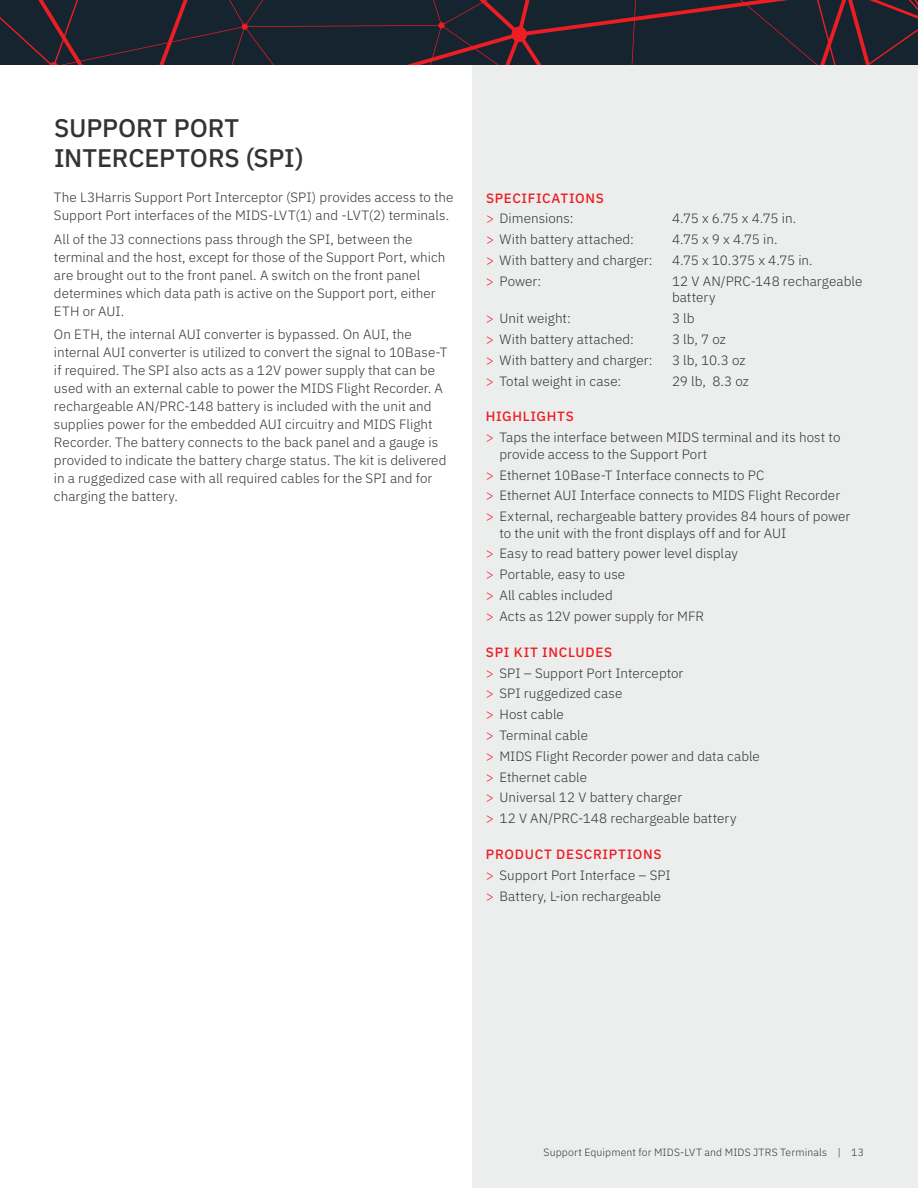
<style>
.page{position:relative;width:918px;height:1188px;background:#fff}
.page>*{position:absolute;margin:0;border:0;box-sizing:border-box;transform-origin:0 0}
.t1{font:500 25.5px/30px "IBM Plex Sans";letter-spacing:-.005em;color:#333334}
.t2{font:300 13.5px/20.9px "IBM Plex Sans";letter-spacing:.005em;color:#333334}
.t3{font:500 13.5px/20.9px "IBM Plex Sans";letter-spacing:.05em;color:#ed1d24}
.t4{font:300 13.5px "IBM Plex Sans";letter-spacing:-.02em;color:#333334}
.t5{font:300 10.5px "IBM Plex Sans";letter-spacing:.015em;color:#333334}
.s1{font-weight:300}
.s2{font-weight:300;color:#333334}
.s3{color:#ed1d24}
.s4{font-weight:500;color:#ed1d24}
</style>
<div class="page">
<div style="left:472px;top:54px;width:446px;height:1134px;background:#eceded"></div>
<svg style="left:0;top:0;width:918px;height:65px;fill:#162430"></svg>
<h1 class="t1" style="left:54px;top:110px;width:251px">SUPPORT PORT<br>INTERCEPTORS (SPI)</h1>
<p class="t2" style="left:54px;top:188px;width:401px;line-height:18px">The L3Harris Support Port Interceptor (SPI) provides access to the<br>Support Port interfaces of the MIDS-LVT(1) and -LVT(2) terminals.</p>
<p class="t2" style="left:54px;top:229px;width:393px;line-height:18px">All of the J3 connections pass through the SPI, between the terminal and the host, except for those of the Support Port, which are brought out to the front panel. A switch on the front panel determines which data path is active on the Support port, either ETH or AUI.</p>
<p class="t2" style="left:54px;top:324px;width:395px;line-height:18px">On ETH, the internal AUI converter is bypassed. On AUI, the internal AUI converter is utilized to convert the signal to 10Base-T if required. The SPI also acts as a 12V power supply that can be used with an external cable to power the MIDS Flight Recorder. A rechargeable AN/PRC-148 battery is included with the unit and supplies power for the embedded AUI circuitry and MIDS Flight Recorder. The battery connects to the back panel and a gauge is provided to indicate the battery charge status. The kit is delivered in a ruggedized case with all required cables for the SPI and for charging the battery.</p>
<p class="t3" style="left:486px;top:186px;width:119px">SPECIFICATIONS <span class="s1">&gt;</span> <span class="s2">Dimensions:</span></p>
<p class="t2" style="left:672px;top:207px;width:126px">4.75 x 6.75 x 4.75 in.</p>
<p class="t2" style="left:486px;top:228px;width:149px"><span class="s3">&gt;</span> With battery attached:</p>
<p class="t2" style="left:672px;top:228px;width:107px">4.75 x 9 x 4.75 in.</p>
<p class="t2" style="left:486px;top:249px;width:168px"><span class="s3">&gt;</span> With battery and charger:</p>
<p class="t4" style="left:672px;top:250px;width:142px">4.75 x 10.375 x 4.75 in.</p>
<p class="t2" style="left:486px;top:269px;width:57px"><span class="s3">&gt;</span> Power:</p>
<p class="t2" style="left:672px;top:272px;width:192px;line-height:16.5px">12 V AN/PRC-148 rechargeable battery</p>
<p class="t2" style="left:486px;top:307px;width:86px"><span class="s3">&gt;</span> Unit weight:</p>
<p class="t2" style="left:672px;top:307px;width:24px">3 lb</p>
<p class="t2" style="left:486px;top:328px;width:149px"><span class="s3">&gt;</span> With battery attached:</p>
<p class="t2" style="left:672px;top:328px;width:55px">3 lb, 7 oz</p>
<p class="t2" style="left:486px;top:348px;width:168px"><span class="s3">&gt;</span> With battery and charger:</p>
<p class="t2" style="left:672px;top:348px;width:75px">3 lb, 10.3 oz</p>
<p class="t2" style="left:486px;top:369px;width:137px"><span class="s3">&gt;</span> Total weight in case:</p>
<p class="t2" style="left:672px;top:369px;width:78px">29 lb, 8.3 oz</p>
<p class="t2" style="left:486px;top:405px;width:356px"><span class="s4">HIGHLIGHTS<br></span><span class="s3">&gt;</span> Taps the interface between MIDS terminal and its host to</p>
<p class="t2" style="left:486px;top:442px;width:366px;text-indent:14px">provide access to the Support Port<br><span class="s3">&gt;</span> Ethernet 10Base-T Interface connects to PC<br><span class="s3">&gt;</span> Ethernet AUI Interface connects to MIDS Flight Recorder <span class="s3">&gt;</span> External, rechargeable battery provides 84 hours of power</p>
<p class="t2" style="left:486px;top:521px;width:302px;text-indent:14px">to the unit with the front displays off and for AUI <span class="s3">&gt;</span> Easy to read battery power level display<br><span class="s3">&gt;</span> Portable, easy to use<br><span class="s3">&gt;</span> All cables included<br><span class="s3">&gt;</span> Acts as 12V power supply for MFR</p>
<p class="t2" style="left:486px;top:640px;width:275px"><span class="s4">SPI KIT INCLUDES<br></span><span class="s3">&gt;</span> SPI – Support Port Interceptor<br><span class="s3">&gt;</span> SPI ruggedized case<br><span class="s3">&gt;</span> Host cable<br><span class="s3">&gt;</span> Terminal cable<br><span class="s3">&gt;</span> MIDS Flight Recorder power and data cable <span class="s3">&gt;</span> Ethernet cable<br><span class="s3">&gt;</span> Universal 12 V battery charger<br><span class="s3">&gt;</span> 12 V AN/PRC-148 rechargeable battery</p>
<p class="t2" style="left:486px;top:843px;width:186px"><span class="s4">PRODUCT DESCRIPTIONS </span><span class="s3">&gt;</span> Support Port Interface – SPI <span class="s3">&gt;</span> Battery, L-ion rechargeable</p>
<p class="t5" style="left:544px;top:1144px;width:322px">Support Equipment for MIDS-LVT and MIDS JTRS Terminals | 13</p>
</div>
